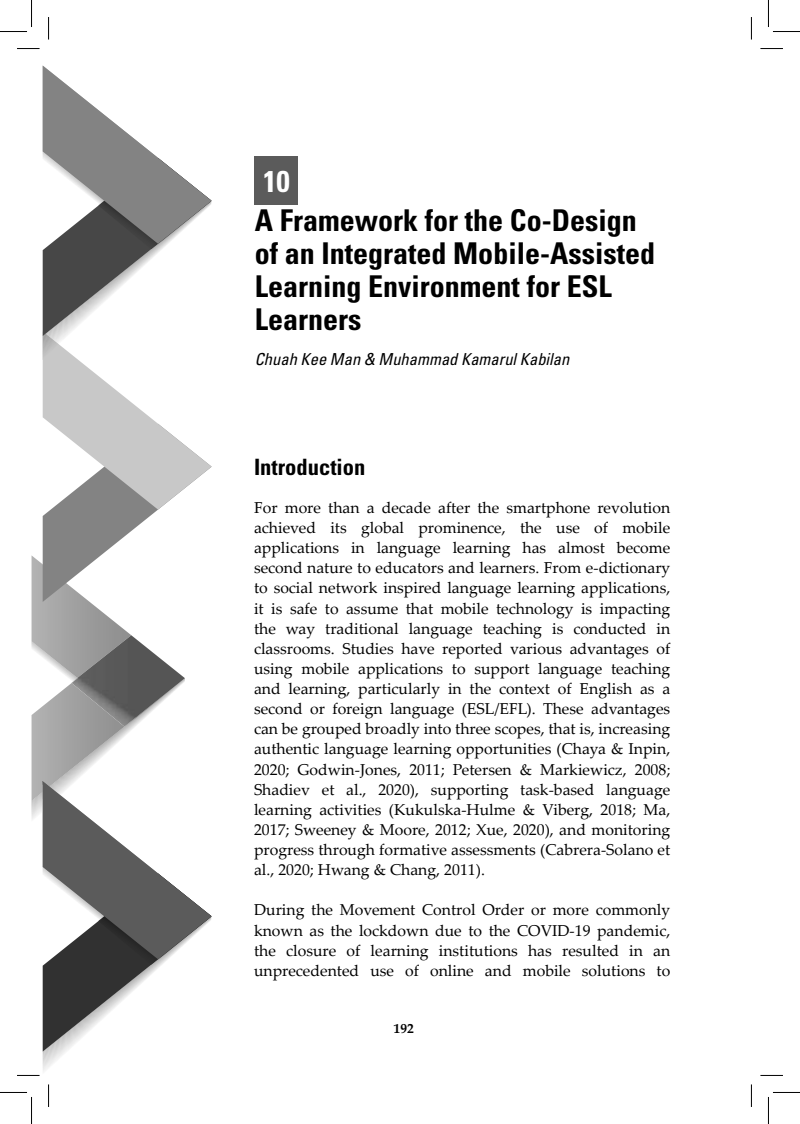
<style>
.page{position:relative;width:800px;height:1124px;background:#fff}
.page>*{position:absolute;margin:0;border:0;box-sizing:border-box;transform-origin:0 0}
.t1{font:700 condensed 30px/33px "Univers LT Std";color:#000}
.t2{font:700 condensed 30px "Univers LT Std";color:#fff}
.t3{font:700 condensed 22.5px "Univers LT Std";color:#000}
.t4{font:italic condensed 16.5px "Univers LT Std";color:#000}
.t5{font:15.75px/20.1px "Palatino Linotype";color:#000;text-align:justify}
.t6{font:700 13.5px "Palatino Linotype";color:#000}
</style>
<div class="page">
<svg style="left:32px;top:555px;width:99px;height:86px"></svg>
<img style="left:72px;top:635px;width:67px;height:6px">
<svg style="left:43px;top:66px;width:168px;height:535px"></svg>
<div style="left:254px;top:157px;width:44px;height:48px;background:#5b5b5b"></div>
<svg style="left:17px;top:48px;width:23px;height:1px"></svg>
<svg style="left:760px;top:48px;width:22px;height:1px"></svg>
<svg style="left:17px;top:641px;width:194px;height:434px"></svg>
<svg style="left:761px;top:1074px;width:21px;height:1px"></svg>
<svg style="left:48px;top:17px;width:1px;height:23px"></svg>
<svg style="left:48px;top:1084px;width:1px;height:22px"></svg>
<svg style="left:750px;top:17px;width:1px;height:22px"></svg>
<svg style="left:750px;top:1085px;width:1px;height:21px"></svg>
<svg style="left:0;top:0;width:32px;height:32px"></svg>
<svg style="left:0;top:1092px;width:32px;height:31px"></svg>
<svg style="left:768px;top:0;width:31px;height:32px"></svg>
<svg style="left:768px;top:1092px;width:31px;height:31px"></svg>
<h1 class="t2" style="left:263px;top:162px;width:28px">10</h1>
<h1 class="t1" style="left:254px;top:203px;width:401px">A Framework for the Co-Design of an Integrated Mobile-Assisted<br>Learning Environment for ESL<br>Learners</h1>
<p class="t4" style="left:254px;top:348px;width:316px">Chuah Kee Man &amp; Muhammad Kamarul Kabilan</p>
<h2 class="t3" style="left:254px;top:453px;width:113px">Introduction</h2>
<p class="t5" style="left:254px;top:497px;width:417px">For more than a decade after the smartphone revolution achieved its global prominence, the use of mobile applications in language learning has almost become second nature to educators and learners. From e-dictionary to social network inspired language learning applications, it is safe to assume that mobile technology is impacting the way traditional language teaching is conducted in classrooms. Studies have reported various advantages of using mobile applications to support language teaching and learning, particularly in the context of English as a second or foreign language (ESL/EFL). These advantages can be grouped broadly into three scopes, that is, increasing authentic language learning opportunities (Chaya &amp; Inpin, 2020; Godwin-Jones, 2011; Petersen &amp; Markiewicz, 2008; Shadiev et al., 2020), supporting task-based language learning activities (Kukulska‐Hulme &amp; Viberg, 2018; Ma, 2017; Sweeney &amp; Moore, 2012; Xue, 2020), and monitoring progress through formative assessments (Cabrera-Solano et al., 2020; Hwang &amp; Chang, 2011).</p>
<p class="t5" style="left:254px;top:899px;width:417px">During the Movement Control Order or more commonly known as the lockdown due to the COVID-19 pandemic, the closure of learning institutions has resulted in an unprecedented use of online and mobile solutions to</p>
<p class="t6" style="left:393px;top:1018px;width:22px">192</p>
</div>
